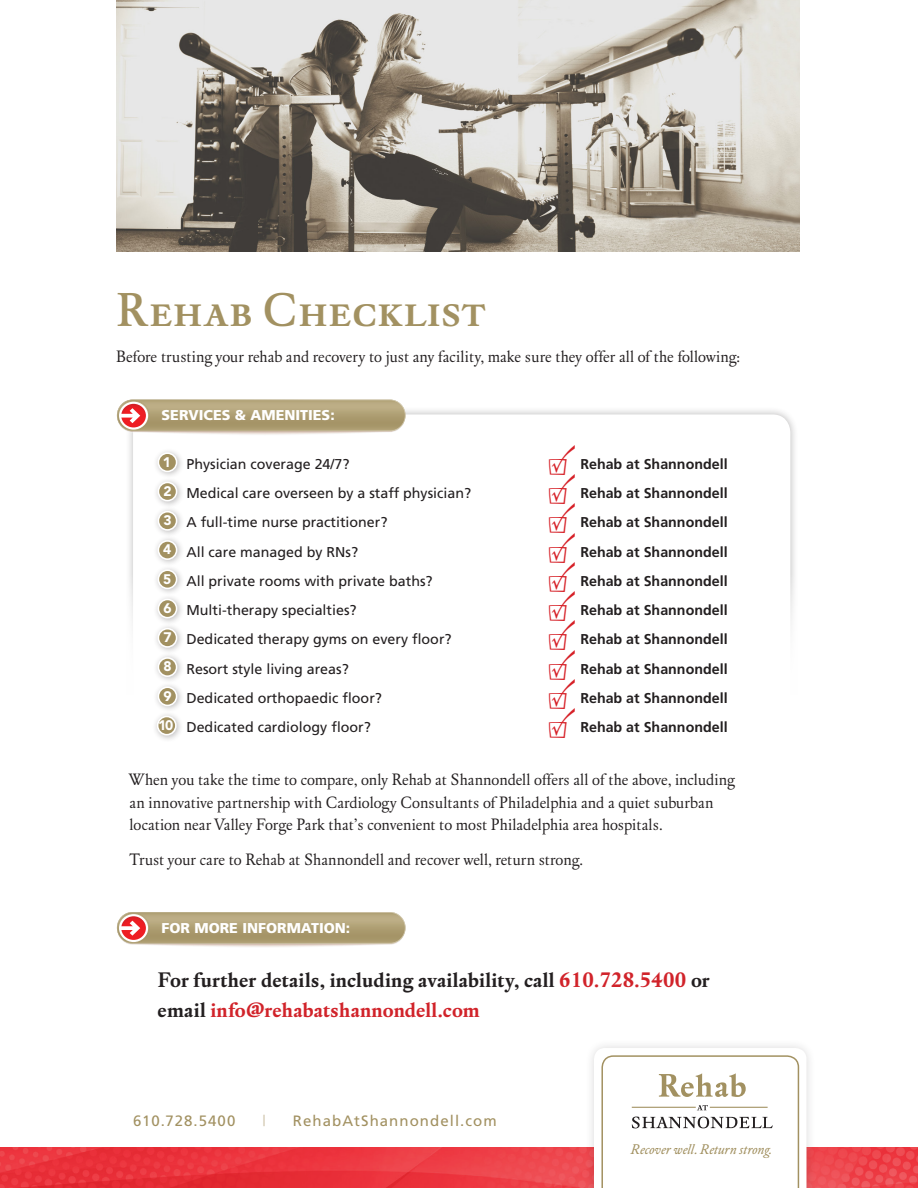
<style>
.page{position:relative;width:918px;height:1188px;background:#fff}
.page>*{position:absolute;margin:0;border:0;box-sizing:border-box;transform-origin:0 0}
.t1{font:500 47.55px "DTL Elzevir T Caps";letter-spacing:.005em;color:#a29161}
.SdellBody{font:700 21px "DTL Elzevir T";letter-spacing:.01em;color:#231f20}
.SdellBody-2{font:700 21px "DTL Elzevir T";letter-spacing:.005em;color:#d1232a}
.SdellBody-3{font:16.5px/22.5px "DTL Elzevir S";color:#231f20}
.t2{font:15px "Frutiger";letter-spacing:.07em;color:#a29161}
.t3{font:300 15px "Frutiger";color:#cabea2}
.SdellBody-4{font:14.25px "Frutiger";color:#231f20}
.SdellBody-5{font:700 14.25px "Frutiger";color:#231f20}
.t4{font:900 14.25px "Frutiger";color:#fff}
.t5{font:italic 13.8px "DTL Elzevir T Book";letter-spacing:.01em;color:#a29161}
.t6{font:900 13.8px "Avenir";color:#fff}
.s1{font-family:"Df Incidentals Plain";font-weight:400;font-size:30px;color:#d62027}
.s2{color:#d1232a}
.s3{color:#231f20}
</style>
<div class="page">
<div style="left:125px;top:406px;width:674px;height:363px;background:#231f20;opacity:.31"></div>
<svg style="left:133px;top:414px;width:657px;height:160px"></svg>
<div style="left:75px;top:574px;width:774px;height:218px;background:#fff"></div>
<img style="left:149px;top:400px;width:249px;height:2px">
<img style="left:124px;top:400px;width:25px;height:2px">
<svg style="left:117px;top:402px;width:289px;height:34px;background:#bfab89"></svg>
<div style="left:153px;top:447px;width:31px;height:32px;background:#231f20;opacity:.3"></div>
<div style="left:158px;top:453px;width:19px;height:18px;background:#a29161;border-radius:50%"></div>
<div style="left:158px;top:452px;width:19px;height:20px;border:2px solid #fff;border-radius:50%"></div>
<div style="left:153px;top:477px;width:31px;height:31px;background:#231f20;opacity:.3"></div>
<div style="left:158px;top:482px;width:19px;height:19px;background:#a29161;border-radius:50%"></div>
<div style="left:158px;top:482px;width:19px;height:19px;border:2px solid #fff;border-radius:50%"></div>
<div style="left:153px;top:506px;width:31px;height:32px;background:#231f20;opacity:.3"></div>
<div style="left:158px;top:512px;width:19px;height:18px;background:#a29161;border-radius:50%"></div>
<div style="left:158px;top:511px;width:19px;height:20px;border:2px solid #fff;border-radius:50%"></div>
<div style="left:153px;top:564px;width:31px;height:32px;background:#231f20;opacity:.3"></div>
<div style="left:158px;top:570px;width:19px;height:18px;background:#a29161;border-radius:50%"></div>
<div style="left:158px;top:569px;width:19px;height:20px;border:2px solid #fff;border-radius:50%"></div>
<div style="left:153px;top:535px;width:31px;height:32px;background:#231f20;opacity:.3"></div>
<div style="left:158px;top:541px;width:19px;height:18px;background:#a29161;border-radius:50%"></div>
<div style="left:158px;top:540px;width:19px;height:20px;border:2px solid #fff;border-radius:50%"></div>
<div style="left:153px;top:594px;width:31px;height:31px;background:#231f20;opacity:.3"></div>
<div style="left:158px;top:599px;width:19px;height:19px;background:#a29161;border-radius:50%"></div>
<div style="left:158px;top:599px;width:19px;height:19px;border:2px solid #fff;border-radius:50%"></div>
<div style="left:153px;top:623px;width:31px;height:32px;background:#231f20;opacity:.3"></div>
<div style="left:158px;top:629px;width:19px;height:18px;background:#a29161;border-radius:50%"></div>
<div style="left:158px;top:628px;width:19px;height:20px;border:2px solid #fff;border-radius:50%"></div>
<div style="left:153px;top:652px;width:31px;height:32px;background:#231f20;opacity:.3"></div>
<div style="left:158px;top:658px;width:19px;height:18px;background:#a29161;border-radius:50%"></div>
<div style="left:158px;top:657px;width:19px;height:20px;border:2px solid #fff;border-radius:50%"></div>
<div style="left:153px;top:681px;width:31px;height:32px;background:#231f20;opacity:.3"></div>
<div style="left:158px;top:687px;width:19px;height:18px;background:#a29161;border-radius:50%"></div>
<div style="left:158px;top:686px;width:19px;height:20px;border:2px solid #fff;border-radius:50%"></div>
<div style="left:152px;top:711px;width:32px;height:31px;background:#231f20;opacity:.3"></div>
<div style="left:158px;top:716px;width:18px;height:19px;background:#a29161;border-radius:50%"></div>
<div style="left:157px;top:716px;width:20px;height:20px;border:2px solid #fff;border-radius:50%"></div>
<img style="left:0;top:1148px;width:918px;height:40px">
<div style="left:584px;top:1038px;width:232px;height:150px;background:#231f20;opacity:.17"></div>
<svg style="left:594px;top:1048px;width:212px;height:140px"></svg>
<img style="left:127px;top:912px;width:271px;height:2px">
<img style="left:125px;top:913px;width:24px;height:1px">
<svg style="left:117px;top:914px;width:289px;height:33px;background:#bca784"></svg>
<img style="left:116px;top:0;width:683px;height:252px">
<p class="t1" style="left:116px;top:281px;width:370px">Rehab Checklist</p>
<p class="SdellBody-3" style="left:116px;top:345px;width:625px">Before trusting your rehab and recovery to just any facility, make sure they offer all of the following:</p>
<p class="t4" style="left:162px;top:406px;width:175px">SERVICES &amp; AMENITIES:</p>
<p class="t6" style="left:163px;top:453px;width:10px">1</p>
<p class="t6" style="left:164px;top:483px;width:10px">2</p>
<p class="t6" style="left:163px;top:512px;width:10px">3</p>
<p class="SdellBody-4" style="left:186px;top:456px;width:165px">Physician coverage 24/7?</p>
<p class="SdellBody-4" style="left:186px;top:485px;width:286px">Medical care overseen by a staff physician?</p>
<p class="SdellBody-4" style="left:186px;top:514px;width:203px">A full-time nurse practitioner?</p>
<p class="t6" style="left:163px;top:541px;width:10px">4</p>
<p class="SdellBody-4" style="left:186px;top:543px;width:173px">All care managed by RNs?</p>
<p class="t6" style="left:163px;top:571px;width:10px">5</p>
<p class="SdellBody-4" style="left:186px;top:573px;width:248px">All private rooms with private baths?</p>
<p class="t6" style="left:164px;top:600px;width:10px">6</p>
<p class="t6" style="left:164px;top:629px;width:10px">7</p>
<p class="t6" style="left:164px;top:658px;width:10px">8</p>
<p class="t6" style="left:164px;top:688px;width:10px">9</p>
<p class="t6" style="left:158px;top:717px;width:17px">10</p>
<p class="SdellBody-4" style="left:186px;top:602px;width:172px">Multi-therapy specialties?</p>
<p class="SdellBody-4" style="left:186px;top:631px;width:267px">Dedicated therapy gyms on every floor?</p>
<p class="SdellBody-4" style="left:186px;top:660px;width:164px">Resort style living areas?</p>
<p class="SdellBody-4" style="left:186px;top:690px;width:197px">Dedicated orthopaedic floor?</p>
<p class="SdellBody-4" style="left:186px;top:719px;width:186px">Dedicated cardiology floor?</p>
<p class="SdellBody-5" style="left:548px;top:456px;width:181px"><span class="s1">9</span> Rehab at Shannondell</p>
<p class="SdellBody-5" style="left:548px;top:485px;width:181px"><span class="s1">9</span> Rehab at Shannondell</p>
<p class="SdellBody-5" style="left:548px;top:514px;width:181px"><span class="s1">9</span> Rehab at Shannondell</p>
<p class="SdellBody-5" style="left:548px;top:543px;width:181px"><span class="s1">9</span> Rehab at Shannondell</p>
<p class="SdellBody-5" style="left:548px;top:573px;width:181px"><span class="s1">9</span> Rehab at Shannondell</p>
<p class="SdellBody-5" style="left:548px;top:602px;width:181px"><span class="s1">9</span> Rehab at Shannondell</p>
<p class="SdellBody-5" style="left:548px;top:631px;width:181px"><span class="s1">9</span> Rehab at Shannondell</p>
<p class="SdellBody-5" style="left:548px;top:660px;width:181px"><span class="s1">9</span> Rehab at Shannondell</p>
<p class="SdellBody-5" style="left:548px;top:690px;width:181px"><span class="s1">9</span> Rehab at Shannondell</p>
<p class="SdellBody-5" style="left:548px;top:719px;width:181px"><span class="s1">9</span> Rehab at Shannondell</p>
<p class="SdellBody-3" style="left:130px;top:769px;width:607px">When you take the time to compare, only Rehab at Shannondell offers all of the above, including an innovative partnership with Cardiology Consultants of Philadelphia and a quiet suburban location near Valley Forge Park that’s convenient to most Philadelphia area hospitals.</p>
<p class="SdellBody-3" style="left:130px;top:848px;width:455px">Trust your care to Rehab at Shannondell and recover well, return strong.</p>
<p class="t4" style="left:162px;top:919px;width:190px">FOR MORE INFORMATION:</p>
<p class="SdellBody" style="left:158px;top:966px;width:554px">For further details, including availability, call <span class="s2">610.728.5400</span> or</p>
<p class="SdellBody-2" style="left:158px;top:996px;width:324px"><span class="s3">email</span> info@rehabatshannondell.com</p>
<p class="t2" style="left:133px;top:1112px;width:104px">610.728.5400</p>
<p class="t3" style="left:263px;top:1112px;width:5px">|</p>
<p class="t2" style="left:293px;top:1112px;width:205px">RehabAtShannondell.com</p>
<p class="t5" style="left:631px;top:1141px;width:142px">Recover well. Return strong.</p>
</div>
